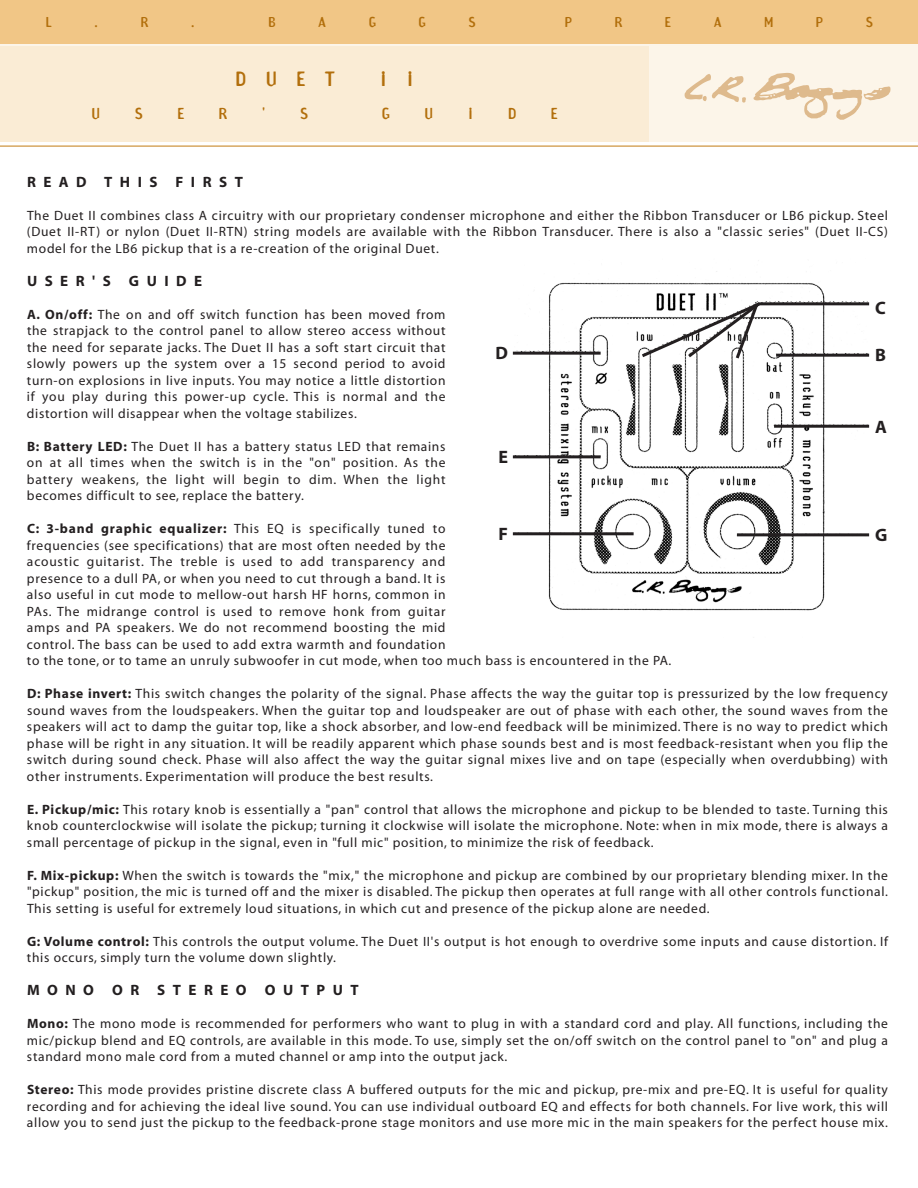
<style>
.page{position:relative;width:918px;height:1188px;background:#fff}
.page>*{position:absolute;margin:0;border:0;box-sizing:border-box;transform-origin:0 0}
.t1{font:19.5px "Amoebia Sans";color:#b26f0c}
.t2{font:700 18px "Myriad";color:#231f20}
.t3{font:700 15px "Myriad";letter-spacing:.5em;color:#231f20}
.t4{font:15px "Amoebia Sans";color:#b26f0c}
.t5{font:13.5px/16.5px "Myriad";letter-spacing:.05em;color:#231f20;text-align:justify}
.t6{font:13.5px "Amoebia Sans";color:#b26f0c}
.s1{font-weight:700}
</style>
<div class="page">
<div style="left:0;top:0;width:918px;height:142px;background:#fcf5e9"></div>
<div style="left:0;top:0;width:917px;height:44px;background:#f1c686"></div>
<div style="left:0;top:46px;width:649px;height:96px;background:#faecd5"></div>
<svg style="left:754px;top:73px;width:137px;height:47px"></svg>
<svg style="left:685px;top:74px;width:61px;height:29px"></svg>
<hr style="left:0;top:146px;width:918px;height:1px;background:#c27b11">
<img style="left:512px;top:271px;width:358px;height:340px">
<hr style="left:737px;top:533px;width:132px;height:3px;background:#231f20">
<hr style="left:513px;top:532px;width:121px;height:3px;background:#231f20">
<hr style="left:513px;top:455px;width:88px;height:3px;background:#231f20">
<hr style="left:513px;top:352px;width:88px;height:3px;background:#231f20">
<hr style="left:774px;top:425px;width:95px;height:3px;background:#231f20">
<svg style="left:639px;top:300px;width:231px;height:62px"></svg>
<p class="t6" style="left:46px;top:14px;width:7px">L</p>
<p class="t6" style="left:94px;top:14px;width:6px">.</p>
<p class="t6" style="left:141px;top:14px;width:9px">R</p>
<p class="t6" style="left:191px;top:14px;width:6px">.</p>
<p class="t6" style="left:269px;top:14px;width:9px">B</p>
<p class="t6" style="left:318px;top:14px;width:9px">A</p>
<p class="t6" style="left:369px;top:14px;width:9px">G</p>
<p class="t6" style="left:419px;top:14px;width:9px">G</p>
<p class="t6" style="left:468px;top:14px;width:9px">S</p>
<p class="t6" style="left:565px;top:14px;width:9px">P</p>
<p class="t6" style="left:615px;top:14px;width:9px">R</p>
<p class="t6" style="left:665px;top:14px;width:8px">E</p>
<p class="t6" style="left:714px;top:14px;width:9px">A</p>
<p class="t6" style="left:764px;top:14px;width:11px">M</p>
<p class="t6" style="left:816px;top:14px;width:9px">P</p>
<p class="t6" style="left:866px;top:14px;width:9px">S</p>
<h1 class="t1" style="left:236px;top:68px;width:101px">DUET</h1>
<h1 class="t1" style="left:380px;top:68px;width:36px">I I</h1>
<p class="t4" style="left:92px;top:105px;width:10px">U</p>
<p class="t4" style="left:135px;top:105px;width:10px">S</p>
<p class="t4" style="left:177px;top:105px;width:9px">E</p>
<p class="t4" style="left:219px;top:105px;width:10px">R</p>
<p class="t4" style="left:262px;top:105px;width:5px">'</p>
<p class="t4" style="left:300px;top:105px;width:10px">S</p>
<p class="t4" style="left:382px;top:105px;width:10px">G</p>
<p class="t4" style="left:425px;top:105px;width:10px">U</p>
<p class="t4" style="left:468px;top:105px;width:7px">I</p>
<p class="t4" style="left:508px;top:105px;width:10px">D</p>
<p class="t4" style="left:551px;top:105px;width:9px">E</p>
<p class="t3" style="left:27px;top:174px;width:217px">READ THIS FIRST</p>
<p class="t5" style="left:27px;top:208px;width:863px">The Duet II combines class A circuitry with our proprietary condenser microphone and either the Ribbon Transducer or LB6 pickup. Steel (Duet II-RT) or nylon (Duet II-RTN) string models are available with the Ribbon Transducer. There is also a "classic series" (Duet II-CS) model for the LB6 pickup that is a re-creation of the original Duet.</p>
<p class="t3" style="left:27px;top:273px;width:177px">USER'S GUIDE</p>
<p class="t5" style="left:27px;top:307px;width:420px"><span class="s1">A. On/off:</span> The on and off switch function has been moved from the strapjack to the control panel to allow stereo access without the need for separate jacks. The Duet II has a soft start circuit that slowly powers up the system over a 15 second period to avoid turn-on explosions in live inputs. You may notice a little distortion if you play during this power-up cycle. This is normal and the distortion will disappear when the voltage stabilizes.</p>
<p class="t5" style="left:27px;top:439px;width:420px"><span class="s1">B: Battery LED:</span> The Duet II has a battery status LED that remains on at all times when the switch is in the "on" position. As the battery weakens, the light will begin to dim. When the light becomes difficult to see, replace the battery.</p>
<p class="t5" style="left:27px;top:521px;width:646px;text-align:left"><span class="s1">C: 3-band graphic equalizer:</span> This EQ is specifically tuned to<br>frequencies (see specifications) that are most often needed by the<br>acoustic guitarist. The treble is used to add transparency and<br>presence to a dull PA, or when you need to cut through a band. It is<br>also useful in cut mode to mellow-out harsh HF horns, common in<br>PAs. The midrange control is used to remove honk from guitar<br>amps and PA speakers. We do not recommend boosting the mid<br>control. The bass can be used to add extra warmth and foundation<br>to the tone, or to tame an unruly subwoofer in cut mode, when too much bass is encountered in the PA.</p>
<p class="t5" style="left:27px;top:686px;width:863px"><span class="s1">D: Phase invert:</span> This switch changes the polarity of the signal. Phase affects the way the guitar top is pressurized by the low frequency sound waves from the loudspeakers. When the guitar top and loudspeaker are out of phase with each other, the sound waves from the speakers will act to damp the guitar top, like a shock absorber, and low-end feedback will be minimized. There is no way to predict which phase will be right in any situation. It will be readily apparent which phase sounds best and is most feedback-resistant when you flip the switch during sound check. Phase will also affect the way the guitar signal mixes live and on tape (especially when overdubbing) with other instruments. Experimentation will produce the best results.</p>
<p class="t5" style="left:27px;top:802px;width:863px"><span class="s1">E. Pickup/mic:</span> This rotary knob is essentially a "pan" control that allows the microphone and pickup to be blended to taste. Turning this knob counterclockwise will isolate the pickup; turning it clockwise will isolate the microphone. Note: when in mix mode, there is always a small percentage of pickup in the signal, even in "full mic" position, to minimize the risk of feedback.</p>
<p class="t5" style="left:27px;top:868px;width:863px"><span class="s1">F. Mix-pickup:</span> When the switch is towards the "mix," the microphone and pickup are combined by our proprietary blending mixer. In the "pickup" position, the mic is turned off and the mixer is disabled. The pickup then operates at full range with all other controls functional.<br>This setting is useful for extremely loud situations, in which cut and presence of the pickup alone are needed.</p>
<p class="t5" style="left:27px;top:934px;width:863px"><span class="s1">G: Volume control:</span> This controls the output volume. The Duet II's output is hot enough to overdrive some inputs and cause distortion. If this occurs, simply turn the volume down slightly.</p>
<p class="t3" style="left:27px;top:983px;width:333px">MONO OR STEREO OUTPUT</p>
<p class="t5" style="left:27px;top:1016px;width:863px"><span class="s1">Mono:</span> The mono mode is recommended for performers who want to plug in with a standard cord and play. All functions, including the mic/pickup blend and EQ controls, are available in this mode. To use, simply set the on/off switch on the control panel to "on" and plug a standard mono male cord from a muted channel or amp into the output jack.</p>
<p class="t5" style="left:27px;top:1082px;width:863px"><span class="s1">Stereo:</span> This mode provides pristine discrete class A buffered outputs for the mic and pickup, pre-mix and pre-EQ. It is useful for quality recording and for achieving the ideal live sound. You can use individual outboard EQ and effects for both channels. For live work, this will allow you to send just the pickup to the feedback-prone stage monitors and use more mic in the main speakers for the perfect house mix.</p>
<h2 class="t2" style="left:875px;top:298px;width:12px">C</h2>
<h2 class="t2" style="left:875px;top:346px;width:12px">B</h2>
<h2 class="t2" style="left:496px;top:344px;width:14px">D</h2>
<h2 class="t2" style="left:875px;top:417px;width:13px">A</h2>
<h2 class="t2" style="left:499px;top:447px;width:11px">E</h2>
<h2 class="t2" style="left:499px;top:525px;width:11px">F</h2>
<h2 class="t2" style="left:875px;top:526px;width:14px">G</h2>
</div>
